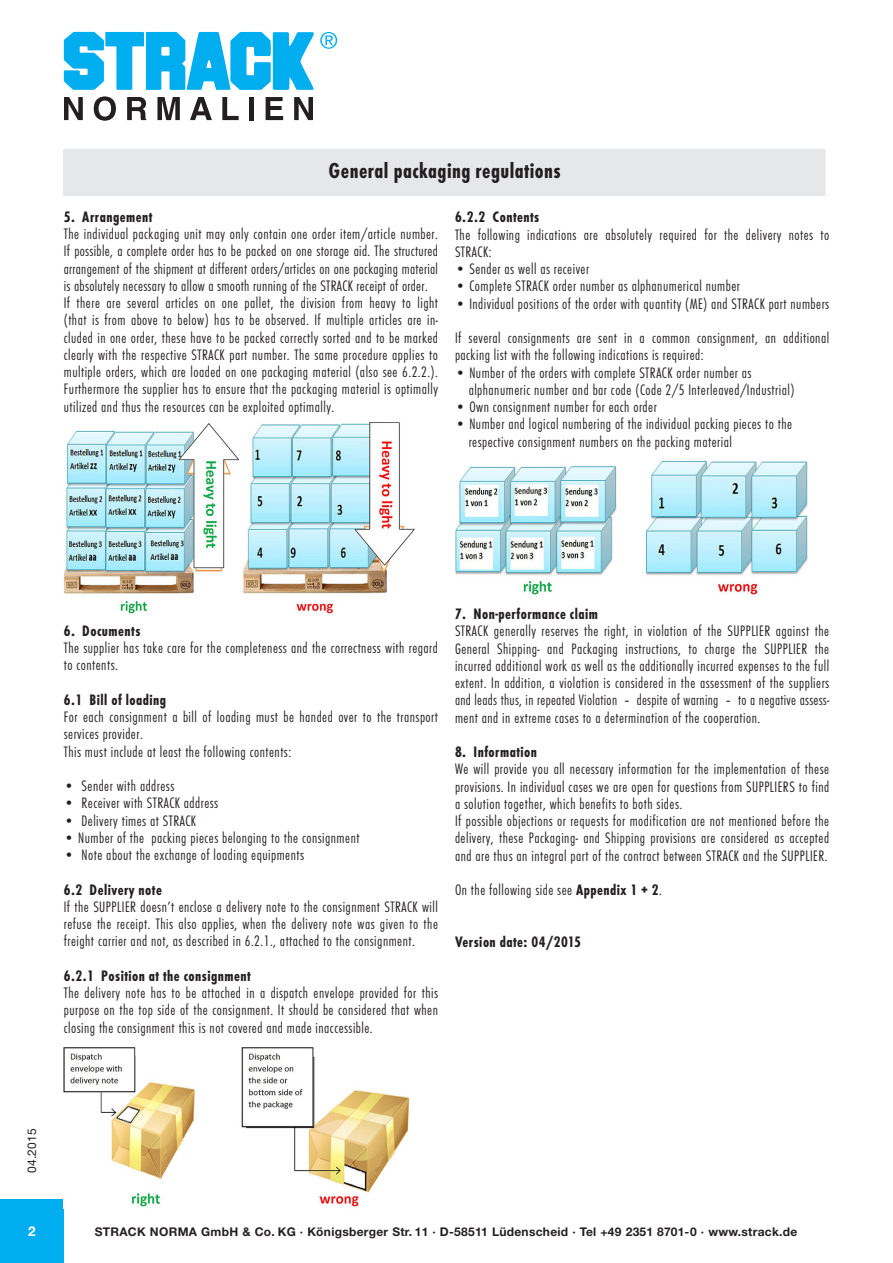
<style>
.page{position:relative;width:893px;height:1263px;background:#fff}
.page>*{position:absolute;margin:0;border:0;box-sizing:border-box;transform-origin:0 0}
.t1{font:22.5px "Futura T Bol Con";letter-spacing:.02em;color:#231f20}
.HauptŸber{font:15.75px/17.2px "Futura T Lig Con";letter-spacing:.03em;color:#231f20;text-align:justify}
.HauptŸber-2{font:15.75px "Futura T Bol Con";letter-spacing:.03em;color:#231f20}
.t2{font:700 13.5px "Helvetica Neue LT Std";color:#fff}
.t3{font:700 12px "Helvetica Neue LT Std";letter-spacing:.025em;color:#231f20}
.t4{font:12px "Helvetica Neue LT Std";letter-spacing:.03em;color:#231f20}
.s1{font-family:"Futura T Bol Con"}
</style>
<div class="page">
<div style="left:0;top:1199px;width:64px;height:64px;background:#00aeef"></div>
<svg style="left:64px;top:97px;width:19px;height:23px"></svg>
<svg style="left:94px;top:96px;width:22px;height:25px"></svg>
<svg style="left:127px;top:97px;width:19px;height:23px"></svg>
<svg style="left:157px;top:97px;width:23px;height:23px"></svg>
<svg style="left:190px;top:97px;width:22px;height:23px"></svg>
<svg style="left:222px;top:97px;width:17px;height:23px"></svg>
<div style="left:249px;top:97px;width:5px;height:23px;background:#231f20"></div>
<svg style="left:266px;top:97px;width:17px;height:23px"></svg>
<svg style="left:294px;top:97px;width:19px;height:23px"></svg>
<svg style="left:64px;top:32px;width:273px;height:58px"></svg>
<div style="left:64px;top:149px;width:765px;height:47px;background:#e6e7e9"></div>
<div style="left:825px;top:149px;width:8px;height:47px;background:#fff"></div>
<img style="left:63px;top:422px;width:352px;height:192px">
<img style="left:64px;top:1047px;width:345px;height:160px">
<img style="left:455px;top:461px;width:352px;height:133px">
<p class="t1" style="left:329px;top:157px;width:233px">General packaging regulations</p>
<p class="HauptŸber-2" style="left:64px;top:207px;width:90px">5. Arrangement</p>
<p class="HauptŸber" style="left:64px;top:226px;width:376px">The individual packaging unit may only contain one order item/article number.<br>If possible, a complete order has to be packed on one storage aid. The structured arrangement of the shipment at different orders/articles on one packaging material is absolutely necessary to allow a smooth running of the STRACK receipt of order.</p>
<p class="HauptŸber" style="left:64px;top:295px;width:376px">If there are several articles on one pallet, the division from heavy to light (that is from above to below) has to be observed. If multiple articles are in&shy;cluded in one order, these have to be packed correctly sorted and to be marked clearly with the respective STRACK part number. The same procedure applies to multiple orders, which are loaded on one packaging material (also see 6.2.2.).<br>Furthermore the supplier has to ensure that the packaging material is optimally utilized and thus the resources can be exploited optimally.</p>
<p class="HauptŸber-2" style="left:455px;top:208px;width:86px">6.2.2 Contents</p>
<p class="HauptŸber" style="left:455px;top:226px;width:376px">The following indications are absolutely required for the delivery notes to<br>STRACK:</p>
<p class="HauptŸber" style="left:455px;top:261px;width:136px">• Sender as well as receiver</p>
<p class="HauptŸber" style="left:455px;top:278px;width:287px">• Complete STRACK order number as alphanumerical number</p>
<p class="HauptŸber" style="left:455px;top:295px;width:376px">• Individual positions of the order with quantity (ME) and STRACK part numbers</p>
<p class="HauptŸber" style="left:455px;top:330px;width:376px">If several consignments are sent in a common consignment, an additional packing list with the following indications is required:</p>
<p class="HauptŸber" style="left:455px;top:364px;width:298px">• Number of the orders with complete STRACK order number as</p>
<p class="HauptŸber" style="left:469px;top:381px;width:327px">alphanumeric number and bar code (Code 2/5 Interleaved/Industrial)</p>
<p class="HauptŸber" style="left:455px;top:399px;width:203px">• Own consignment number for each order</p>
<p class="HauptŸber" style="left:455px;top:416px;width:339px">• Number and logical numbering of the individual packing pieces to the</p>
<p class="HauptŸber" style="left:469px;top:433px;width:265px">respective consignment numbers on the packing material</p>
<p class="HauptŸber-2" style="left:64px;top:621px;width:78px">6. Documents</p>
<p class="HauptŸber" style="left:64px;top:640px;width:376px">The supplier has take care for the completeness and the correctness with regard to contents.</p>
<p class="HauptŸber-2" style="left:64px;top:690px;width:104px">6.1 Bill of loading</p>
<p class="HauptŸber" style="left:64px;top:709px;width:376px">For each consignment a bill of loading must be handed over to the transport services provider.</p>
<p class="HauptŸber" style="left:64px;top:743px;width:229px">This must include at least the following contents:</p>
<p class="HauptŸber" style="left:64px;top:778px;width:112px">• Sender with address</p>
<p class="HauptŸber" style="left:64px;top:795px;width:156px">• Receiver with STRACK address</p>
<p class="HauptŸber" style="left:64px;top:812px;width:134px">• Delivery times at STRACK</p>
<p class="HauptŸber" style="left:64px;top:829px;width:297px">• Number of the packing pieces belonging to the consignment</p>
<p class="HauptŸber" style="left:64px;top:847px;width:242px">• Note about the exchange of loading equipments</p>
<p class="HauptŸber-2" style="left:64px;top:880px;width:100px">6.2 Delivery note</p>
<p class="HauptŸber" style="left:64px;top:898px;width:376px">If the SUPPLIER doesn’t enclose a delivery note to the consignment STRACK will refuse the receipt. This also applies, when the delivery note was given to the freight carrier and not, as described in 6.2.1., attached to the consignment.</p>
<p class="HauptŸber-2" style="left:64px;top:966px;width:189px">6.2.1 Position at the consignment</p>
<p class="HauptŸber" style="left:64px;top:985px;width:376px">The delivery note has to be attached in a dispatch envelope provided for this purpose on the top side of the consignment. It should be considered that when closing the consignment this is not covered and made inaccessible.</p>
<p class="HauptŸber-2" style="left:455px;top:605px;width:145px">7. Non-performance claim</p>
<p class="HauptŸber" style="left:455px;top:623px;width:376px">STRACK generally reserves the right, in violation of the SUPPLIER against the General Shipping- and Packaging instructions, to charge the SUPPLIER the incurred additional work as well as the additionally incurred expenses to the full extent. In addition, a violation is considered in the assessment of the suppliers and leads thus, in repeated Violation – despite of warning – to a negative assess&shy;ment and in extreme cases to a determination of the cooperation.</p>
<p class="HauptŸber-2" style="left:455px;top:743px;width:84px">8. Information</p>
<p class="HauptŸber" style="left:455px;top:761px;width:376px">We will provide you all necessary information for the implementation of these provisions. In individual cases we are open for questions from SUPPLIERS to find a solution together, which benefits to both sides.</p>
<p class="HauptŸber" style="left:455px;top:813px;width:376px">If possible objections or requests for modification are not mentioned before the delivery, these Packaging- and Shipping provisions are considered as accepted and are thus an integral part of the contract between STRACK and the SUPPLIER.</p>
<p class="HauptŸber" style="left:455px;top:882px;width:209px">On the following side see <span class="s1">Appendix 1 + 2</span>.</p>
<p class="HauptŸber-2" style="left:455px;top:932px;width:128px">Version date: 04/2015</p>
<p class="t4" style="left:25px;top:1173px;width:47px;rotate:-90deg">04.2015</p>
<p class="t2" style="left:28px;top:1222px;width:9px">2</p>
<p class="t3" style="left:95px;top:1224px;width:704px">STRACK NORMA GmbH &amp; Co. KG · Königsberger Str. 11 · D-58511 Lüdenscheid · Tel +49 2351 8701-0 · www.strack.de</p>
</div>
